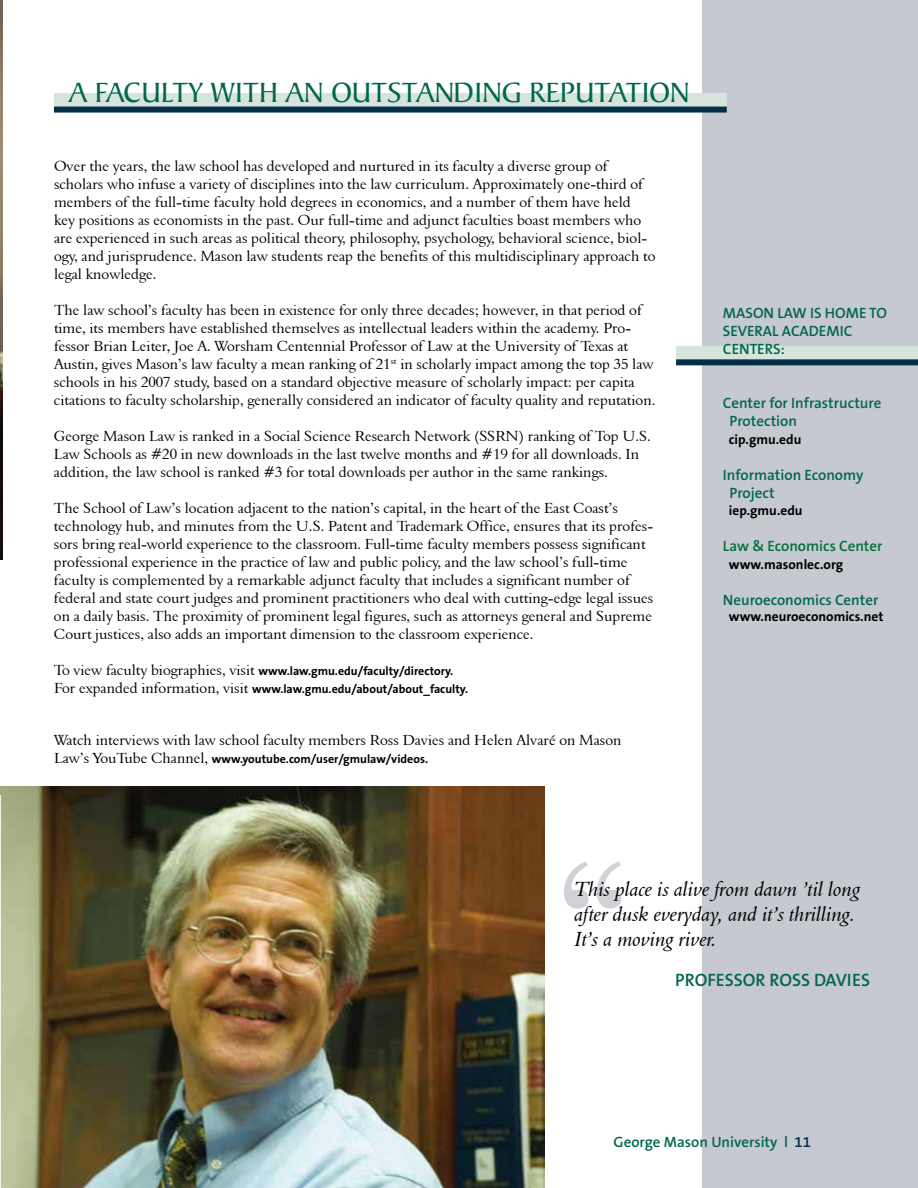
<style>
.page{position:relative;width:918px;height:1188px;background:#fff}
.page>*{position:absolute;margin:0;border:0;box-sizing:border-box;transform-origin:0 0}
.t1{font:187.5px "Aldine 401 BT Roman A";color:#d0d2d7}
.t2{font:30px "Baker Signet";color:#00674e}
.t3{font:21px/25.2px "Aldine 401 BT Italic A";color:#000}
.t4{font:600 18px "The Sans B6";color:#00674e}
.t5{font:15px/18px "Aldine 401 BT Roman A";color:#000}
.t6{font:600 15px/18px "The Sans B6";color:#00674e}
.t7{font:600 15px "The Sans B6";color:#00703c}
.t8{font:700 13.5px "The Sans B7";color:#000}
.t9{font:700 12px/18px "The Sans B7";color:#000}
.s1{font-family:"Aldine 401 BT Roman A";font-weight:400;font-size:15px}
.s2{color:#002f46}
</style>
<div class="page">
<img style="left:1px;top:787px;width:544px;height:401px">
<hr style="left:0;top:795px;width:1px;height:393px;background:#eef3f0">
<div style="left:702px;top:0;width:216px;height:1188px;background:#c7c9d0"></div>
<img style="left:0;top:0;width:2px;height:560px">
<div style="left:54px;top:93px;width:673px;height:15px;background:#d7e4de"></div>
<div style="left:54px;top:107px;width:673px;height:6px;background:#002f46"></div>
<div style="left:676px;top:346px;width:242px;height:15px;background:#d7e4de"></div>
<div style="left:676px;top:359px;width:242px;height:6px;background:#002f46"></div>
<h2 class="t2" style="left:69px;top:77px;width:622px">A FACULTY WITH AN OUTSTANDING REPUTATION</h2>
<p class="t5" style="left:54px;top:156px;width:603px">Over the years, the law school has developed and nurtured in its faculty a diverse group of scholars who infuse a variety of disciplines into the law curriculum. Approximately one-third of members of the full-time faculty hold degrees in economics, and a number of them have held key positions as economists in the past. Our full-time and adjunct faculties boast members who are experienced in such areas as political theory, philosophy, psychology, behavioral science, biol&shy;ogy, and jurisprudence. Mason law students reap the benefits of this multidisciplinary approach to legal knowledge.</p>
<p class="t5" style="left:54px;top:300px;width:603px">The law school’s faculty has been in existence for only three decades; however, in that period of time, its members have established themselves as intellectual leaders within the academy. Pro&shy;fessor Brian Leiter, Joe A. Worsham Centennial Professor of Law at the University of Texas at Austin, gives Mason’s law faculty a mean ranking of 21<sup>st</sup> in scholarly impact among the top 35 law schools in his 2007 study, based on a standard objective measure of scholarly impact: per capita citations to faculty scholarship, generally considered an indicator of faculty quality and reputation.</p>
<p class="t5" style="left:54px;top:426px;width:598px">George Mason Law is ranked in a Social Science Research Network (SSRN) ranking of Top U.S.<br>Law Schools as #20 in new downloads in the last twelve months and #19 for all downloads. In addition, the law school is ranked #3 for total downloads per author in the same rankings.</p>
<p class="t5" style="left:54px;top:498px;width:601px">The School of Law’s location adjacent to the nation’s capital, in the heart of the East Coast’s technology hub, and minutes from the U.S. Patent and Trademark Office, ensures that its profes&shy;sors bring real-world experience to the classroom. Full-time faculty members possess significant professional experience in the practice of law and public policy, and the law school’s full-time faculty is complemented by a remarkable adjunct faculty that includes a significant number of federal and state court judges and prominent practitioners who deal with cutting-edge legal issues on a daily basis. The proximity of prominent legal figures, such as attorneys general and Supreme Court justices, also adds an important dimension to the classroom experience.</p>
<p class="t9" style="left:54px;top:662px;width:416px"><span class="s1">To view faculty biographies, visit</span> www.law.gmu.edu/faculty/directory.<br><span class="s1">For expanded information, visit</span> www.law.gmu.edu/about/about_faculty.</p>
<p class="t5" style="left:54px;top:731px;width:569px">Watch interviews with law school faculty members Ross Davies and Helen Alvaré on Mason</p>
<p class="t9" style="left:54px;top:750px;width:376px"><span class="s1">Law’s YouTube Channel,</span> www.youtube.com/user/gmulaw/videos.</p>
<p class="t6" style="left:723px;top:305px;width:166px">MASON LAW IS HOME TO<br>SEVERAL ACADEMIC<br>CENTERS:</p>
<p class="t6" style="left:730px;top:395px;width:153px;text-indent:-7px">Center for Infrastructure<br>Protection</p>
<p class="t8" style="left:729px;top:432px;width:74px">cip.gmu.edu</p>
<p class="t6" style="left:730px;top:467px;width:135px;text-indent:-7px">Information Economy<br>Project</p>
<p class="t8" style="left:729px;top:503px;width:75px">iep.gmu.edu</p>
<p class="t7" style="left:723px;top:537px;width:161px">Law &amp; Economics Center</p>
<p class="t8" style="left:729px;top:557px;width:116px">www.masonlec.org</p>
<p class="t6" style="left:723px;top:591px;width:157px">Neuroeconomics Center</p>
<p class="t8" style="left:729px;top:609px;width:156px">www.neuroeconomics.net</p>
<h1 class="t1" style="left:554px;top:811px;width:80px">“</h1>
<h3 class="t3" style="left:575px;top:876px;width:287px">This place is alive from dawn ’til long after dusk everyday, and it’s thrilling.<br>It’s a moving river.</h3>
<p class="t4" style="left:675px;top:970px;width:196px">PROFESSOR ROSS DAVIES</p>
<p class="t6" style="left:614px;top:1133px;width:199px">George Mason University l <span class="s2">11</span></p>
</div>
